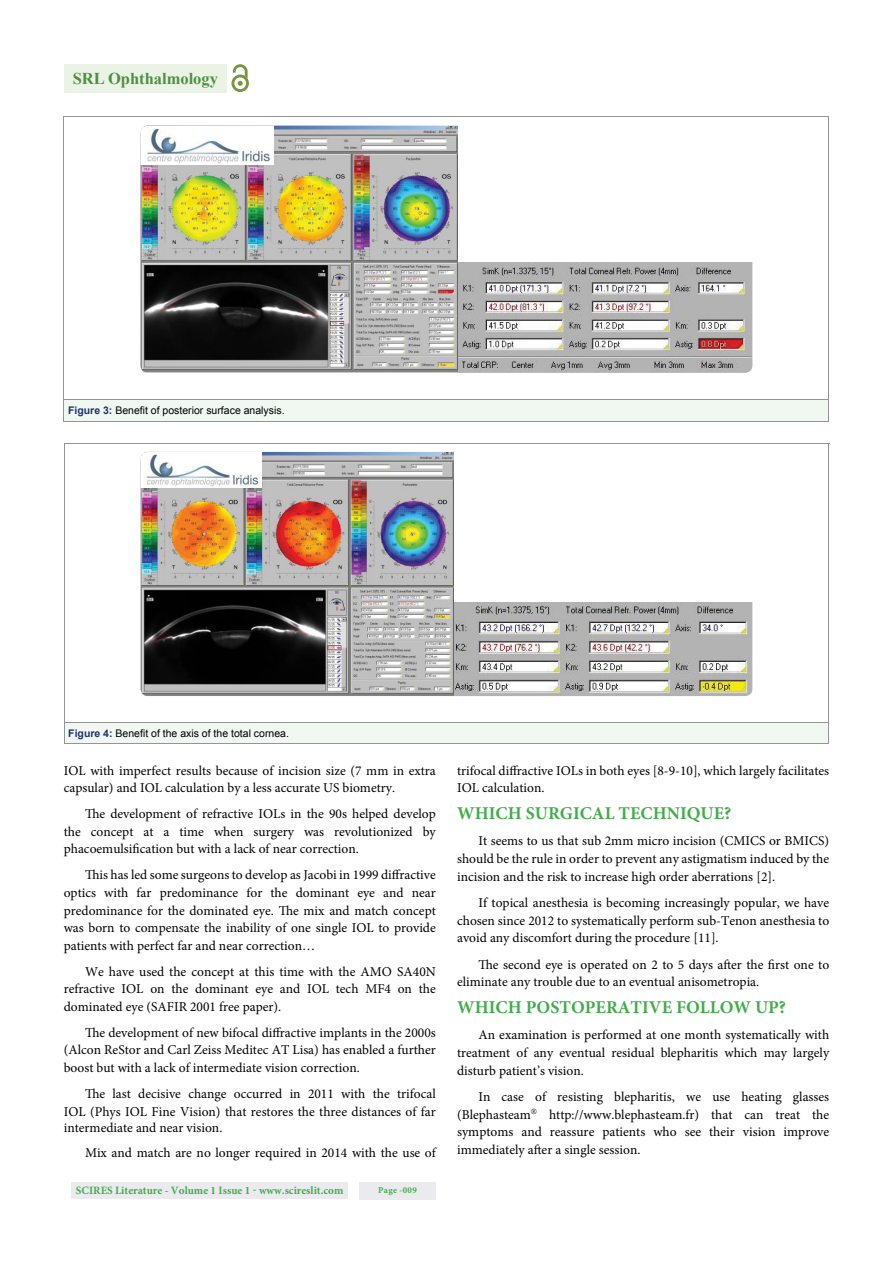
<style>
.page{position:relative;width:893px;height:1263px;background:#fff}
.page>*{position:absolute;margin:0;border:0;box-sizing:border-box;transform-origin:0 0}
.t1{font:700 18px "Minion Pro";color:#41ad49}
.t2{font:700 16.5px "Times New Roman";color:#4d9041}
.t3{font:13.5px/17.5px "Minion Pro";color:#000;text-align:justify}
.t4{font:700 11.25px "Minion Pro";color:#41ad49}
.t5{font:10.5px "Arial";color:#000}
.t6{font:700 9px "Minion Pro";letter-spacing:.03em;color:#41ad49}
.s1{font-weight:700;color:#20336c}
</style>
<div class="page">
<div style="left:64px;top:64px;width:163px;height:28px;background:#eaf3e6"></div>
<img style="left:233px;top:64px;width:5px;height:9px">
<img style="left:231px;top:75px;width:18px;height:17px">
<svg style="left:238px;top:64px;width:10px;height:22px"></svg>
<div style="left:72px;top:1182px;width:276px;height:17px;background:#ebeaef"></div>
<div style="left:359px;top:1182px;width:77px;height:17px;background:#ebeaef"></div>
<div style="left:64px;top:399px;width:765px;height:23px;background:#f0f8f1"></div>
<hr style="left:64px;top:117px;width:765px;height:1px;background:#939598">
<hr style="left:64px;top:117px;width:1px;height:282px;background:#939598">
<hr style="left:829px;top:117px;width:1px;height:282px;background:#939598">
<hr style="left:64px;top:399px;width:765px;height:1px;background:#939598">
<hr style="left:64px;top:422px;width:765px;height:1px;background:#939598">
<img style="left:457px;top:262px;width:295px;height:110px">
<img style="left:140px;top:126px;width:317px;height:247px">
<img style="left:140px;top:126px;width:134px;height:38px">
<div style="left:64px;top:722px;width:765px;height:22px;background:#f0f8f1"></div>
<hr style="left:64px;top:443px;width:765px;height:1px;background:#939598">
<hr style="left:64px;top:443px;width:1px;height:279px;background:#939598">
<hr style="left:829px;top:443px;width:1px;height:279px;background:#939598">
<hr style="left:64px;top:722px;width:765px;height:1px;background:#939598">
<svg style="left:64px;top:723px;width:1px;height:21px"></svg>
<img style="left:453px;top:603px;width:299px;height:93px">
<img style="left:141px;top:452px;width:312px;height:244px">
<img style="left:141px;top:452px;width:121px;height:35px">
<p class="t2" style="left:73px;top:69px;width:147px">SRL Ophthalmology</p>
<p class="t5" style="left:68px;top:405px;width:218px"><span class="s1">Figure 3:</span> Benefit of posterior surface analysis.</p>
<p class="t5" style="left:68px;top:727px;width:222px"><span class="s1">Figure 4:</span> Benefit of the axis of the total cornea.</p>
<p class="t3" style="left:64px;top:763px;width:374px">IOL with imperfect results because of incision size (7 mm in extra capsular) and IOL calculation by a less accurate US biometry.</p>
<p class="t3" style="left:64px;top:806px;width:374px;text-indent:21px">The development of refractive IOLs in the 90s helped develop the concept at a time when surgery was revolutionized by phacoemulsification but with a lack of near correction.</p>
<p class="t3" style="left:64px;top:867px;width:374px;text-indent:21px">This has led some surgeons to develop as Jacobi in 1999 diffractive optics with far predominance for the dominant eye and near predominance for the dominated eye. The mix and match concept was born to compensate the inability of one single IOL to provide patients with perfect far and near correction…</p>
<p class="t3" style="left:64px;top:964px;width:374px;text-indent:21px">We have used the concept at this time with the AMO SA40N refractive IOL on the dominant eye and IOL tech MF4 on the dominated eye (SAFIR 2001 free paper).</p>
<p class="t3" style="left:64px;top:1025px;width:374px;text-indent:21px">The development of new bifocal diffractive implants in the 2000s (Alcon ReStor and Carl Zeiss Meditec AT Lisa) has enabled a further boost but with a lack of intermediate vision correction.</p>
<p class="t3" style="left:64px;top:1086px;width:374px;line-height:17px;text-indent:21px">The last decisive change occurred in 2011 with the trifocal IOL (Phys IOL Fine Vision) that restores the three distances of far intermediate and near vision.</p>
<p class="t3" style="left:85px;top:1145px;width:352px">Mix and match are no longer required in 2014 with the use of</p>
<p class="t4" style="left:76px;top:1186px;width:269px">SCIRES Literature - Volume 1 Issue 1 - www.scireslit.com</p>
<p class="t6" style="left:378px;top:1186px;width:40px">Page -009</p>
<p class="t3" style="left:457px;top:763px;width:374px">trifocal diffractive IOLs in both eyes [8-9-10], which largely facilitates<br>IOL calculation.</p>
<h1 class="t1" style="left:457px;top:806px;width:276px">WHICH SURGICAL TECHNIQUE?</h1>
<p class="t3" style="left:457px;top:833px;width:374px;text-indent:21px">It seems to us that sub 2mm micro incision (CMICS or BMICS) should be the rule in order to prevent any astigmatism induced by the incision and the risk to increase high order aberrations [2].</p>
<p class="t3" style="left:457px;top:895px;width:374px;text-indent:21px">If topical anesthesia is becoming increasingly popular, we have chosen since 2012 to systematically perform sub-Tenon anesthesia to avoid any discomfort during the procedure [11].</p>
<p class="t3" style="left:457px;top:957px;width:374px;text-indent:21px">The second eye is operated on 2 to 5 days after the first one to eliminate any trouble due to an eventual anisometropia.</p>
<h1 class="t1" style="left:457px;top:1000px;width:330px">WHICH POSTOPERATIVE FOLLOW UP?</h1>
<p class="t3" style="left:457px;top:1027px;width:374px;text-indent:21px">An examination is performed at one month systematically with treatment of any eventual residual blepharitis which may largely disturb patient’s vision.</p>
<p class="t3" style="left:457px;top:1089px;width:374px;text-indent:21px">In case of resisting blepharitis, we use heating glasses (Blephasteam</p>
<p class="t3" style="left:457px;top:1106px;width:374px;text-indent:92px">http://www.blephasteam.fr) that can treat the symptoms and reassure patients who see their vision improve immediately after a single session.</p>
</div>
